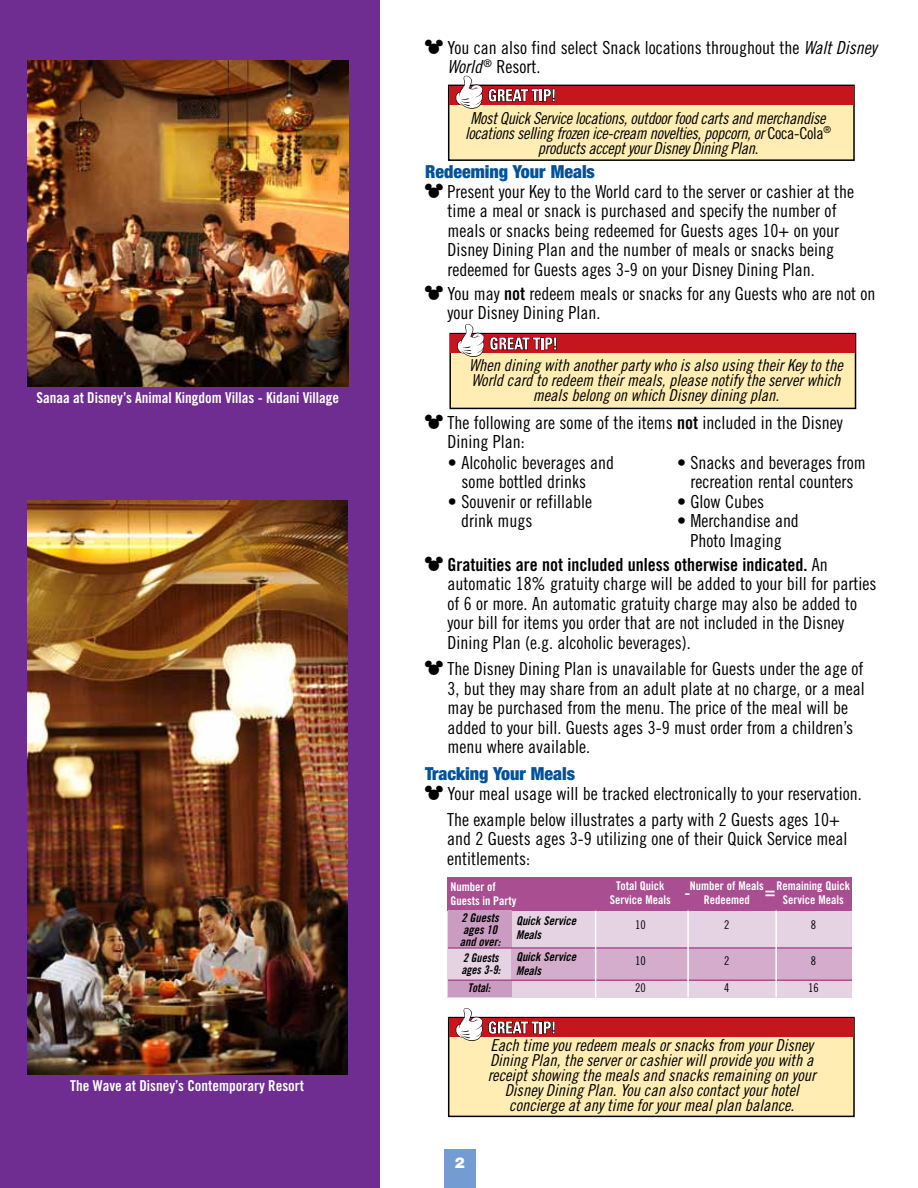
<style>
.page{position:relative;width:918px;height:1188px;background:#fff}
.page>*{position:absolute;margin:0;border:0;box-sizing:border-box;transform-origin:0 0}
.t1{font:18px/19.5px "Trade Gothic Cond Eighteen";color:#000}
.t2{font:18px "Trade Gothic Bold Cond Twenty";color:#000}
.t3{font:900 condensed 18px "Helvetica Neue";color:#00529c}
.t4{font:18px "Trade Gothic Bold Cond Twenty";color:#fff}
.t5{font:16.5px/15px "Trade Gothic Cond Eighteen Obl";color:#000;text-align:center}
.t6{font:16.5px/15px "Trade Gothic Cond Eighteen Obl";letter-spacing:-.02em;color:#000;text-align:center}
.t7{font:15px "Trade Gothic Bold Cond Twenty";color:#fff}
.t8{font:900 15px "Helvetica Neue";color:#fff}
.t9{font:12px/13.5px "Trade Gothic Bold Cond Twenty";color:#fff;text-align:center}
.t10{font:12px/12px "Trade Gothic Bold Cond Twenty Obl";color:#000}
.t11{font:12px/12px "Trade Gothic Bold Cond Twenty Obl";color:#000;scale:.95 1}
.t12{font:12px "Trade Gothic Cond Eighteen";color:#000}
.s1{font-family:"Disney Ding 2"}
.s2{font-family:"Trade Gothic Cond Eighteen Obl"}
.s3{font-family:"Trade Gothic Cond Eighteen"}
.s4{font-family:"Trade Gothic Bold Cond Twenty"}
</style>
<div class="page">
<div style="left:444px;top:1150px;width:32px;height:38px;background:#739dd2"></div>
<div style="left:0;top:0;width:380px;height:1188px;background:#6f2c91"></div>
<div style="left:449px;top:85px;width:405px;height:75px;background:#ffedb3"></div>
<div style="left:448px;top:85px;width:407px;height:76px;border:2px solid #000"></div>
<div style="left:449px;top:86px;width:405px;height:18px;background:#c4161c"></div>
<svg style="left:456px;top:76px;width:99px;height:33px"></svg>
<div style="left:450px;top:334px;width:406px;height:74px;background:#ffedb3"></div>
<div style="left:449px;top:333px;width:407px;height:76px;border:2px solid #000"></div>
<div style="left:451px;top:334px;width:404px;height:18px;background:#c4161c"></div>
<svg style="left:457px;top:324px;width:100px;height:33px"></svg>
<div style="left:449px;top:1018px;width:405px;height:98px;background:#ffedb3"></div>
<div style="left:448px;top:1017px;width:407px;height:100px;border:2px solid #000"></div>
<div style="left:449px;top:1018px;width:405px;height:18px;background:#c4161c"></div>
<svg style="left:456px;top:1008px;width:99px;height:33px"></svg>
<img style="left:27px;top:500px;width:321px;height:575px">
<div style="left:448px;top:901px;width:404px;height:96px;background:#e5d2e3"></div>
<div style="left:448px;top:981px;width:63px;height:16px;background:#cb9cc1"></div>
<div style="left:448px;top:877px;width:404px;height:33px;background:#a94e91"></div>
<div style="left:448px;top:911px;width:63px;height:37px;background:#cb9cc1"></div>
<div style="left:511px;top:949px;width:341px;height:32px;background:#d3adcb"></div>
<hr style="left:448px;top:947px;width:404px;height:2px;background:#a94e91">
<hr style="left:448px;top:980px;width:404px;height:1px;background:#a94e91">
<hr style="left:595px;top:911px;width:1px;height:87px;background:#fff">
<hr style="left:687px;top:910px;width:2px;height:87px;background:#fff">
<hr style="left:775px;top:910px;width:2px;height:87px;background:#fff">
<img style="left:28px;top:61px;width:321px;height:326px">
<p class="t7" style="left:36px;top:389px;width:304px">Sanaa at Disney’s Animal Kingdom Villas - Kidani Village</p>
<p class="t7" style="left:70px;top:1076px;width:235px">The Wave at Disney’s Contemporary Resort</p>
<p class="t1" style="left:447px;top:37px;width:431px;text-indent:-22px"><span class="s1">E</span> You can also find select Snack locations throughout the <span class="s2">Walt Disney<br>World</span> <sup>®</sup> Resort.</p>
<p class="t6" style="left:465px;top:110px;width:367px">Most Quick Service locations, outdoor food carts and merchandise locations selling frozen ice-cream novelties, popcorn, or <span class="s3">Coca-Cola</span><sup>® </sup>products accept your Disney Dining Plan<span class="s3">.</span></p>
<p class="t3" style="left:425px;top:161px;width:171px">Redeeming Your Meals</p>
<p class="t1" style="left:447px;top:182px;width:408px;text-indent:-22px"><span class="s1">E</span> Present your Key to the World card to the server or cashier at the time a meal or snack is purchased and specify the number of meals or snacks being redeemed for Guests ages 10+ on your Disney Dining Plan and the number of meals or snacks being redeemed for Guests ages 3-9 on your Disney Dining Plan.</p>
<p class="t1" style="left:447px;top:283px;width:430px;text-indent:-22px"><span class="s1">E</span> You may <span class="s4">not</span> redeem meals or snacks for any Guests who are not on your Disney Dining Plan.</p>
<p class="t5" style="left:469px;top:358px;width:375px">When dining with another party who is also using their Key to the<br>World card to redeem their meals, please notify the server which meals belong on which Disney dining plan.</p>
<p class="t1" style="left:447px;top:412px;width:397px;text-indent:-22px"><span class="s1">E</span> The following are some of the items <span class="s4">not</span> included in the Disney<br>Dining Plan:</p>
<p class="t1" style="left:461px;top:453px;width:154px;text-indent:-13px">• Alcoholic beverages and some bottled drinks</p>
<p class="t1" style="left:461px;top:492px;width:132px;text-indent:-13px">• Souvenir or refillable drink mugs</p>
<p class="t1" style="left:677px;top:453px;width:190px;text-align:center">• Snacks and beverages from recreation rental counters</p>
<p class="t1" style="left:677px;top:491px;width:88px">• Glow Cubes</p>
<p class="t1" style="left:677px;top:511px;width:123px;text-align:center">• Merchandise and<br>Photo Imaging</p>
<p class="t2" style="left:425px;top:553px;width:404px"><span class="s1">E</span> Gratuities are not included unless otherwise indicated. <span class="s3">An</span></p>
<p class="t1" style="left:447px;top:574px;width:431px">automatic 18% gratuity charge will be added to your bill for parties of 6 or more. An automatic gratuity charge may also be added to your bill for items you order that are not included in the Disney Dining Plan (e.g. alcoholic beverages).</p>
<p class="t1" style="left:447px;top:659px;width:419px;text-indent:-22px"><span class="s1">E</span> The Disney Dining Plan is unavailable for Guests under the age of 3, but they may share from an adult plate at no charge, or a meal may be purchased from the menu. The price of the meal will be added to your bill. Guests ages 3-9 must order from a children’s menu where available.</p>
<p class="t3" style="left:425px;top:763px;width:152px">Tracking Your Meals</p>
<p class="t1" style="left:425px;top:780px;width:438px;line-height:26.2px;text-align:center"><span class="s1">E</span> Your meal usage will be tracked electronically to your reservation.<br>The example below illustrates a party with 2 Guests ages 10+</p>
<p class="t1" style="left:447px;top:829px;width:402px">and 2 Guests ages 3-9 utilizing one of their Quick Service meal entitlements:</p>
<p class="t9" style="left:610px;top:879px;width:62px">Total Quick<br>Service Meals</p>
<p class="t12" style="left:635px;top:918px;width:12px">10</p>
<p class="t12" style="left:635px;top:954px;width:12px">10</p>
<p class="t12" style="left:635px;top:981px;width:12px">20</p>
<p class="t9" style="left:690px;top:879px;width:75px">Number of Meals<br>Redeemed</p>
<p class="t12" style="left:724px;top:918px;width:7px">2</p>
<p class="t12" style="left:724px;top:954px;width:7px">2</p>
<p class="t12" style="left:724px;top:981px;width:7px">4</p>
<p class="t9" style="left:777px;top:879px;width:75px">Remaining Quick<br>Service Meals</p>
<p class="t12" style="left:811px;top:918px;width:7px">8</p>
<p class="t12" style="left:811px;top:954px;width:7px">8</p>
<p class="t9" style="left:451px;top:880px;width:67px;text-align:left">Number of<br>Guests in Party</p>
<p class="t4" style="left:684px;top:881px;width:7px">-</p>
<p class="t4" style="left:765px;top:881px;width:12px">=</p>
<p class="t10" style="left:460px;top:912px;width:42px">2 Guests ages 10 and over:</p>
<p class="t10" style="left:516px;top:914px;width:62px;line-height:13.5px">Quick Service<br>Meals</p>
<p class="t10" style="left:516px;top:950px;width:62px;line-height:13.5px">Quick Service<br>Meals</p>
<p class="t11" style="left:461px;top:952px;width:42px">2 Guests ages 3-9:</p>
<p class="t11" style="left:468px;top:982px;width:25px">Total:</p>
<p class="t12" style="left:808px;top:981px;width:12px">16</p>
<p class="t8" style="left:455px;top:1153px;width:12px">2</p>
<p class="t5" style="left:488px;top:1038px;width:330px">Each time you redeem meals or snacks from your Disney Dining Plan, the server or cashier will provide you with a receipt showing the meals and snacks remaining on your Disney Dining Plan. You can also contact your hotel concierge at any time for your meal plan balance.</p>
</div>
